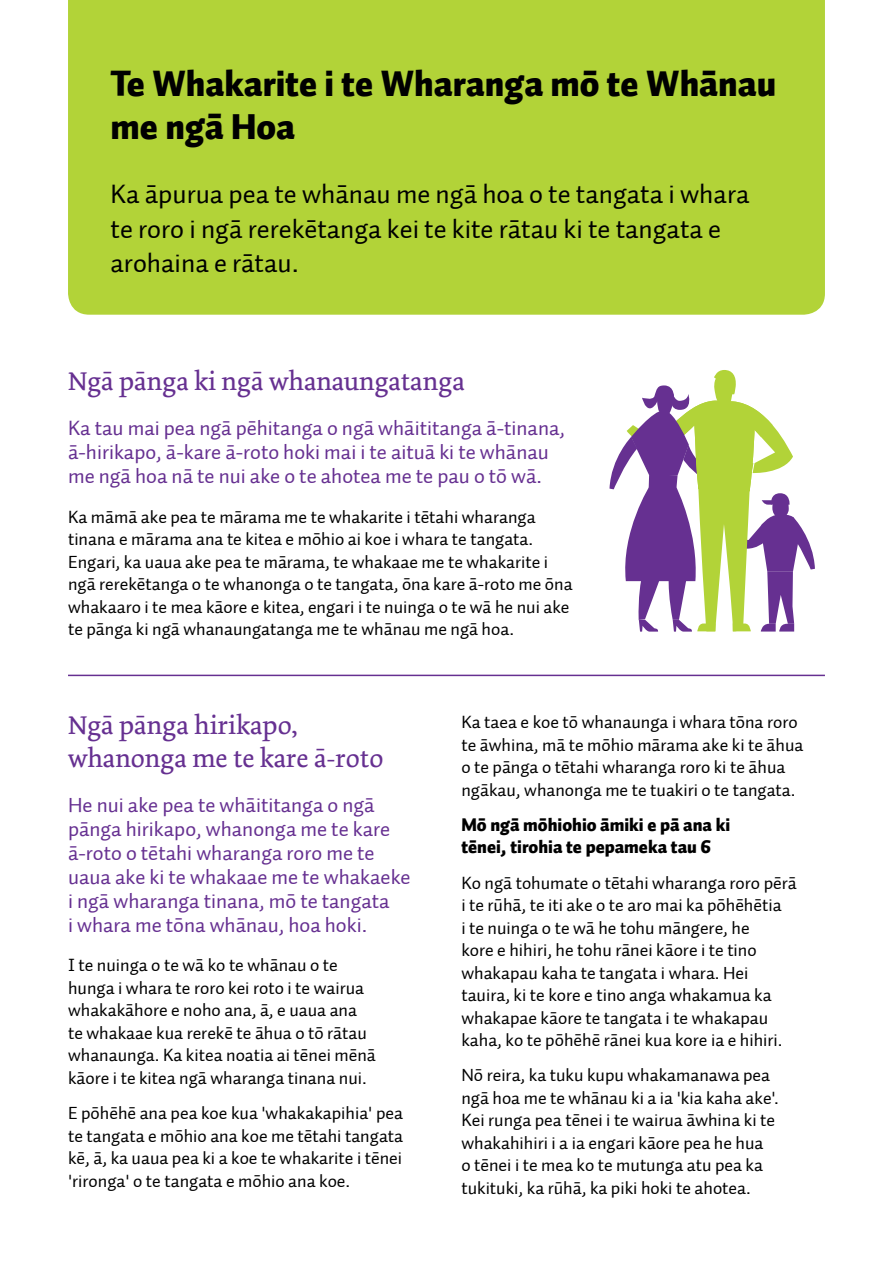
<style>
.page{position:relative;width:893px;height:1263px;background:#fff}
.page>*{position:absolute;margin:0;border:0;box-sizing:border-box;transform-origin:0 0}
.t1{font:900 36px/43.2px "Auto 1";color:#000}
.t2{font:27px/34.5px "Auto 1 Regular LF";color:#000}
.t3{font:27px/32.4px "Dolly Pro";color:#663091}
.t4{font:21px/24px "Auto 1 Regular LF";color:#663091}
.t5{font:18px/22.5px "Auto 1 Regular LF";color:#000}
.t6{font:18px/22.5px "Auto 1 Black LF";color:#000}
</style>
<div class="page">
<div style="left:68px;top:0;width:757px;height:315px;background:#b2d338"></div>
<hr style="left:68px;top:675px;width:757px;height:1px;background:#663091">
<svg style="left:609px;top:370px;width:206px;height:262px"></svg>
<h1 class="t1" style="left:111px;top:63px;width:667px">Te Whakarite i te Wharanga mō te Whānau me ngā Hoa</h1>
<h2 class="t2" style="left:111px;top:177px;width:640px">Ka āpurua pea te whānau me ngā hoa o te tangata i whara te roro i ngā rerekētanga kei te kite rātau ki te tangata e arohaina e rātau.</h2>
<h2 class="t3" style="left:68px;top:365px;width:398px">Ngā pānga ki ngā whanaungatanga</h2>
<p class="t4" style="left:68px;top:416px;width:499px">Ka tau mai pea ngā pēhitanga o ngā whāititanga ā-tinana, ā-hirikapo, ā-kare ā-roto hoki mai i te aituā ki te whānau me ngā hoa nā te nui ake o te ahotea me te pau o tō wā.</p>
<p class="t5" style="left:68px;top:506px;width:506px">Ka māmā ake pea te mārama me te whakarite i tētahi wharanga tinana e mārama ana te kitea e mōhio ai koe i whara te tangata.<br>Engari, ka uaua ake pea te mārama, te whakaae me te whakarite i ngā rerekētanga o te whanonga o te tangata, ōna kare ā-roto me ōna whakaaro i te mea kāore e kitea, engari i te nuinga o te wā he nui ake te pānga ki ngā whanaungatanga me te whānau me ngā hoa.</p>
<h2 class="t3" style="left:68px;top:709px;width:317px">Ngā pānga hirikapo, whanonga me te kare ā-roto</h2>
<p class="t4" style="left:68px;top:793px;width:344px">He nui ake pea te whāititanga o ngā pānga hirikapo, whanonga me te kare ā-roto o tētahi wharanga roro me te uaua ake ki te whakaae me te whakaeke i ngā wharanga tinana, mō te tangata<br>i whara me tōna whānau, hoa hoki.</p>
<p class="t5" style="left:68px;top:954px;width:309px">I te nuinga o te wā ko te whānau o te hunga i whara te roro kei roto i te wairua whakakāhore e noho ana, ā, e uaua ana te whakaae kua rerekē te āhua o tō rātau whanaunga. Ka kitea noatia ai tēnei mēnā kāore i te kitea ngā wharanga tinana nui.</p>
<p class="t5" style="left:68px;top:1102px;width:337px;text-align:justify">E pōhēhē ana pea koe kua 'whakakapihia' pea te tangata e mōhio ana koe me tētahi tangata kē, ā, ka uaua pea ki a koe te whakarite i tēnei 'rironga' o te tangata e mōhio ana koe.</p>
<p class="t5" style="left:461px;top:711px;width:344px">Ka taea e koe tō whanaunga i whara tōna roro te āwhina, mā te mōhio mārama ake ki te āhua o te pānga o tētahi wharanga roro ki te āhua ngākau, whanonga me te tuakiri o te tangata.</p>
<p class="t6" style="left:461px;top:814px;width:270px">Mō ngā mōhiohio āmiki e pā ana ki tēnei, tirohia te pepameka tau 6</p>
<p class="t5" style="left:461px;top:871px;width:337px">Ko ngā tohumate o tētahi wharanga roro pērā i te rūhā, te iti ake o te aro mai ka pōhēhētia<br>i te nuinga o te wā he tohu māngere, he<br>kore e hihiri, he tohu rānei kāore i te tino whakapau kaha te tangata i whara. Hei tauira, ki te kore e tino anga whakamua ka whakapae kāore te tangata i te whakapau kaha, ko te pōhēhē rānei kua kore ia e hihiri.</p>
<p class="t5" style="left:461px;top:1064px;width:319px">Nō reira, ka tuku kupu whakamanawa pea ngā hoa me te whānau ki a ia 'kia kaha ake'.<br>Kei runga pea tēnei i te wairua āwhina ki te whakahihiri i a ia engari kāore pea he hua<br>o tēnei i te mea ko te mutunga atu pea ka tukituki, ka rūhā, ka piki hoki te ahotea.</p>
</div>
